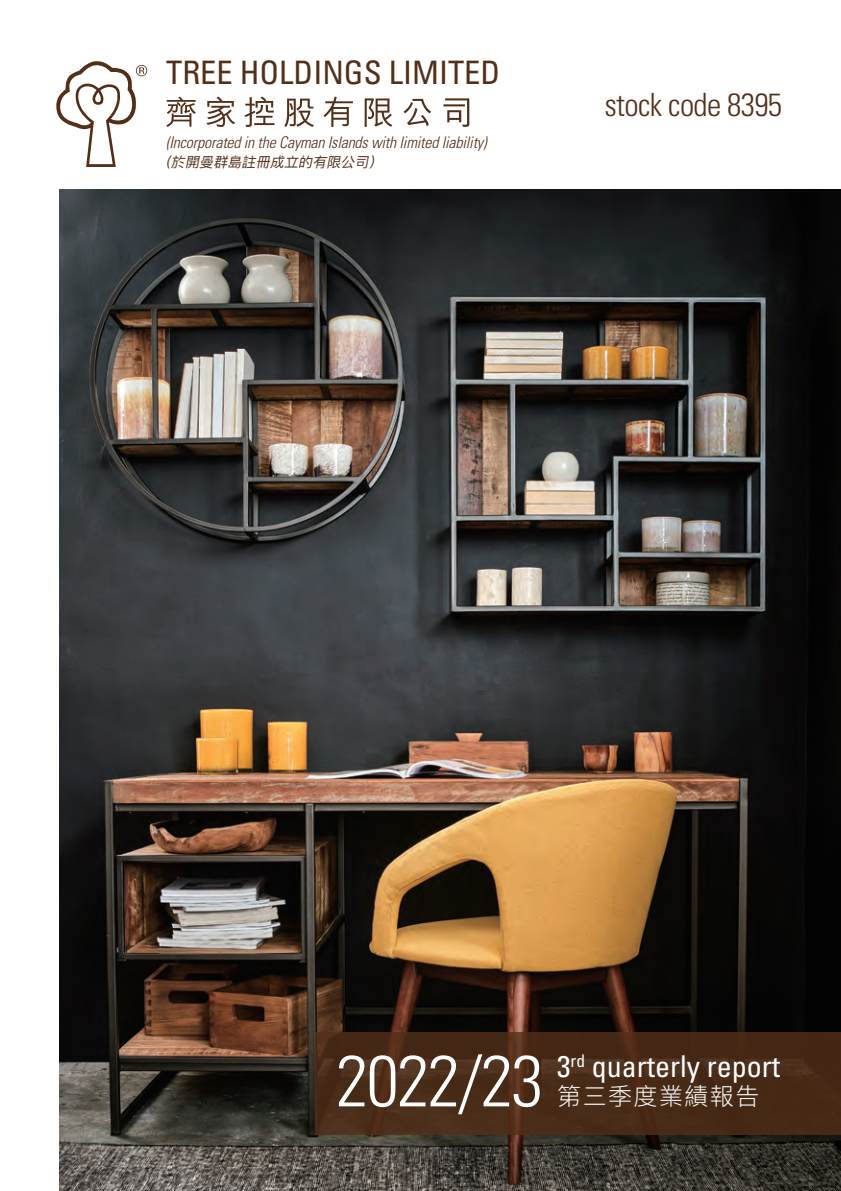
<style>
.page{position:relative;width:841px;height:1191px;background:#fff}
.page>*{position:absolute;margin:0;border:0;box-sizing:border-box;transform-origin:0 0}
.t1{font:300 condensed 72px "Univers LT Std";letter-spacing:-.02em;color:#fff}
.t2{font:condensed 32.4px "Univers LT Std";color:#532f18}
.t3{font:300 condensed 32px "Univers LT Std";letter-spacing:-.02em;color:#532f18}
.t4{font:condensed 30px "Univers LT Std";color:#fff}
.t5{font:300 24px "Noto Sans CJ Ktc";letter-spacing:.06em;color:#fff}
.t6{font:italic 300 condensed 16px "Univers LT Std";letter-spacing:-.01em;color:#532f18}
.t7{font:italic 14px "Ping Fang HK";color:#532f18}
</style>
<div class="page">
<img style="left:60px;top:189px;width:781px;height:1002px">
<svg style="left:166px;top:97px;width:30px;height:30px"></svg>
<svg style="left:206px;top:97px;width:29px;height:30px"></svg>
<svg style="left:244px;top:97px;width:30px;height:30px"></svg>
<svg style="left:284px;top:99px;width:30px;height:28px"></svg>
<svg style="left:323px;top:97px;width:30px;height:30px"></svg>
<svg style="left:365px;top:98px;width:27px;height:29px"></svg>
<svg style="left:403px;top:99px;width:28px;height:27px"></svg>
<svg style="left:443px;top:98px;width:26px;height:29px"></svg>
<svg style="left:56px;top:61px;width:91px;height:106px"></svg>
<svg style="left:315px;top:1031px;width:526px;height:103px;fill:#472a16"></svg>
<h2 class="t2" style="left:166px;top:51px;width:335px">TREE HOLDINGS LIMITED</h2>
<p class="t6" style="left:166px;top:133px;width:322px">(Incorporated in the Cayman Islands with limited liability)</p>
<p class="t7" style="left:157px;top:153px;width:231px">（於開曼群島註冊成立的有限公司）</p>
<h3 class="t3" style="left:604px;top:85px;width:179px">stock code 8395</h3>
<h1 class="t1" style="left:336px;top:1037px;width:209px">2022/23</h1>
<h3 class="t4" style="left:557px;top:1047px;width:224px">3<sup>rd</sup> quarterly report</h3>
<h3 class="t5" style="left:557px;top:1083px;width:204px">第三季度業績報告</h3>
</div>
